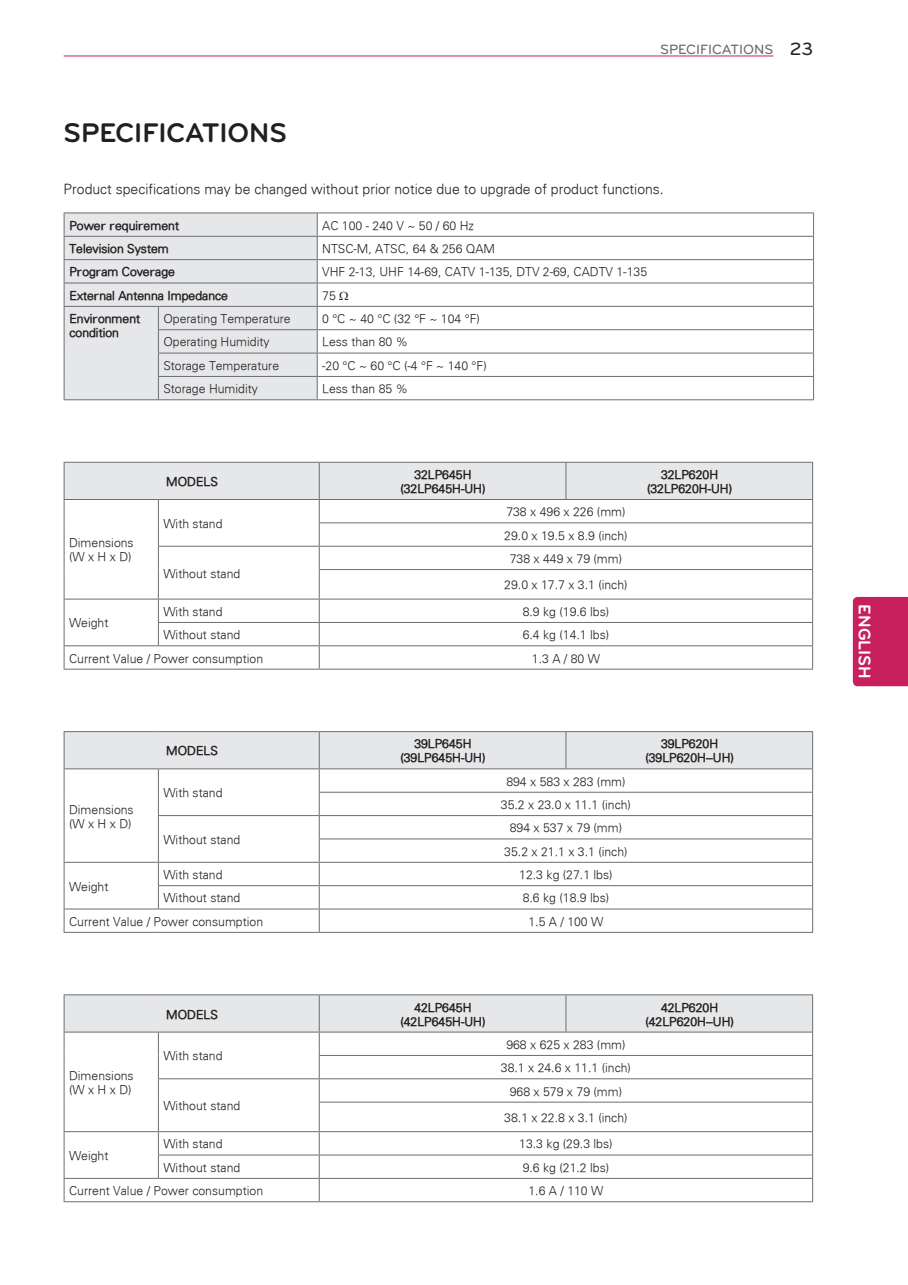
<style>
.page{position:relative;width:908px;height:1285px;background:#fff}
.page>*{position:absolute;margin:0;border:0;box-sizing:border-box;transform-origin:0 0}
.t1{font:700 28px "Bryant LG";color:#231f20}
.t2{font:700 17.5px "Bryant LG";color:#fff}
.t3{font:300 14px "Univers";color:#231f20}
.t4{font:500 14px "Bryant LG";color:#6c6d70}
.t5{font:300 12.25px/23.3px "Univers";color:#231f20;text-align:center}
.t6{font:300 12.25px/14px "Univers";color:#231f20;text-align:center}
.s1{font-size:18.38px;color:#231f20}
</style>
<div class="page">
<div style="left:852px;top:597px;width:55px;height:89px;background:#c8205d"></div>
<hr style="left:64px;top:56px;width:709px;height:1px;background:#c8205d">
<div style="left:65px;top:213px;width:252px;height:186px;background:#e6e7e9"></div>
<hr style="left:64px;top:212px;width:94px;height:1px;background:#6c6d70">
<hr style="left:158px;top:212px;width:159px;height:1px;background:#6c6d70">
<hr style="left:317px;top:212px;width:497px;height:1px;background:#6c6d70">
<hr style="left:64px;top:236px;width:94px;height:1px;background:#6c6d70">
<hr style="left:158px;top:236px;width:159px;height:1px;background:#6c6d70">
<hr style="left:317px;top:236px;width:497px;height:1px;background:#6c6d70">
<hr style="left:64px;top:259px;width:94px;height:1px;background:#6c6d70">
<hr style="left:158px;top:259px;width:159px;height:1px;background:#6c6d70">
<hr style="left:317px;top:259px;width:497px;height:1px;background:#6c6d70">
<hr style="left:64px;top:282px;width:94px;height:1px;background:#6c6d70">
<hr style="left:158px;top:282px;width:159px;height:1px;background:#6c6d70">
<hr style="left:317px;top:282px;width:497px;height:1px;background:#6c6d70">
<hr style="left:64px;top:306px;width:94px;height:1px;background:#6c6d70">
<hr style="left:158px;top:306px;width:159px;height:1px;background:#6c6d70">
<hr style="left:317px;top:306px;width:497px;height:1px;background:#6c6d70">
<hr style="left:158px;top:329px;width:159px;height:1px;background:#6c6d70">
<hr style="left:317px;top:329px;width:497px;height:1px;background:#6c6d70">
<hr style="left:158px;top:352px;width:159px;height:1px;background:#6c6d70">
<hr style="left:317px;top:352px;width:497px;height:1px;background:#6c6d70">
<svg style="left:64px;top:213px;width:1px;height:186px"></svg>
<hr style="left:158px;top:376px;width:159px;height:1px;background:#6c6d70">
<svg style="left:158px;top:307px;width:1px;height:92px"></svg>
<hr style="left:317px;top:376px;width:497px;height:1px;background:#6c6d70">
<svg style="left:317px;top:213px;width:1px;height:186px"></svg>
<svg style="left:813px;top:213px;width:1px;height:186px"></svg>
<hr style="left:64px;top:399px;width:94px;height:1px;background:#6c6d70">
<hr style="left:158px;top:399px;width:159px;height:1px;background:#6c6d70">
<hr style="left:317px;top:399px;width:497px;height:1px;background:#6c6d70">
<svg style="left:64px;top:462px;width:749px;height:206px"></svg>
<hr style="left:64px;top:668px;width:94px;height:1px;background:#6c6d70">
<hr style="left:158px;top:668px;width:161px;height:1px;background:#6c6d70">
<hr style="left:319px;top:668px;width:247px;height:1px;background:#6c6d70">
<hr style="left:566px;top:668px;width:247px;height:1px;background:#6c6d70">
<svg style="left:64px;top:731px;width:749px;height:201px"></svg>
<hr style="left:64px;top:932px;width:94px;height:1px;background:#6c6d70">
<hr style="left:158px;top:932px;width:161px;height:1px;background:#6c6d70">
<hr style="left:319px;top:932px;width:247px;height:1px;background:#6c6d70">
<hr style="left:566px;top:932px;width:247px;height:1px;background:#6c6d70">
<svg style="left:64px;top:994px;width:749px;height:207px"></svg>
<hr style="left:64px;top:1201px;width:94px;height:1px;background:#6c6d70">
<hr style="left:158px;top:1201px;width:161px;height:1px;background:#6c6d70">
<hr style="left:319px;top:1201px;width:247px;height:1px;background:#6c6d70">
<hr style="left:566px;top:1201px;width:247px;height:1px;background:#6c6d70">
<h1 class="t1" style="left:64px;top:115px;width:225px">SPECIFICATIONS</h1>
<p class="t4" style="left:660px;top:41px;width:154px">SPECI FICATIONS <span class="s1">23</span></p>
<p class="t3" style="left:64px;top:180px;width:601px">Product specifications may be changed without prior notice due to upgrade of product functions.</p>
<p class="t6" style="left:69px;top:218px;width:111px">Power requirement</p>
<p class="t5" style="left:322px;top:213px;width:153px">AC 100 - 240 V ~ 50 / 60 Hz</p>
<p class="t6" style="left:69px;top:241px;width:101px">Television System</p>
<p class="t5" style="left:322px;top:237px;width:174px">NTSC-M, ATSC, 64 &amp; 256 QAM</p>
<p class="t6" style="left:69px;top:265px;width:107px">Program Coverage</p>
<p class="t5" style="left:322px;top:260px;width:326px">VHF 2-13, UHF 14-69, CATV 1-135, DTV 2-69, CADTV 1-135</p>
<p class="t6" style="left:69px;top:288px;width:160px">External Antenna Impedance</p>
<p class="t5" style="left:322px;top:283px;width:15px">75</p>
<p class="t6" style="left:69px;top:311px;width:72px;text-align:left">Environment condition</p>
<p class="t5" style="left:163px;top:307px;width:129px">Operating Temperature</p>
<p class="t5" style="left:322px;top:307px;width:159px">0 °C ~ 40 °C (32 °F ~ 104 °F)</p>
<p class="t5" style="left:163px;top:330px;width:108px">Operating Humidity</p>
<p class="t5" style="left:322px;top:330px;width:87px">Less than 80 %</p>
<p class="t5" style="left:163px;top:353px;width:117px">Storage Temperature</p>
<p class="t5" style="left:322px;top:353px;width:166px">-20 °C ~ 60 °C (-4 °F ~ 140 °F)</p>
<p class="t5" style="left:163px;top:377px;width:96px">Storage Humidity</p>
<p class="t5" style="left:322px;top:377px;width:87px">Less than 85 %</p>
<p class="t5" style="left:69px;top:535px;width:66px;line-height:14px;text-align:left">Dimensions (W x H x D)</p>
<p class="t6" style="left:166px;top:474px;width:53px">MODELS</p>
<p class="t6" style="left:400px;top:467px;width:87px">32LP645H (32LP645H-UH)</p>
<p class="t6" style="left:646px;top:467px;width:87px">32LP620H (32LP620H-UH)</p>
<p class="t5" style="left:163px;top:511px;width:61px">With stand</p>
<p class="t5" style="left:504px;top:500px;width:125px;text-align:left">738 x 496 x 226 (mm)<br>29.0 x 19.5 x 8.9 (inch)</p>
<p class="t5" style="left:163px;top:561px;width:78px">Without stand</p>
<p class="t5" style="left:504px;top:545px;width:125px;line-height:26.4px">738 x 449 x 79 (mm)<br>29.0 x 17.7 x 3.1 (inch)</p>
<p class="t5" style="left:163px;top:599px;width:61px">With stand</p>
<p class="t5" style="left:522px;top:599px;width:88px">8.9 kg (19.6 lbs)</p>
<p class="t5" style="left:163px;top:623px;width:78px">Without stand</p>
<p class="t5" style="left:522px;top:623px;width:88px">6.4 kg (14.1 lbs)</p>
<p class="t5" style="left:69px;top:646px;width:196px">Current Value / Power consumption</p>
<p class="t5" style="left:532px;top:646px;width:70px">1.3 A / 80 W</p>
<p class="t5" style="left:69px;top:611px;width:41px">Weight</p>
<p class="t5" style="left:69px;top:802px;width:66px;line-height:14px;text-align:left">Dimensions (W x H x D)</p>
<p class="t6" style="left:166px;top:743px;width:53px">MODELS</p>
<p class="t6" style="left:400px;top:736px;width:87px">39LP645H (39LP645H-UH)</p>
<p class="t6" style="left:645px;top:736px;width:90px">39LP620H (39LP620H--UH)</p>
<p class="t5" style="left:163px;top:781px;width:61px">With stand</p>
<p class="t5" style="left:501px;top:769px;width:132px">894 x 583 x 283 (mm)<br>35.2 x 23.0 x 11.1 (inch)</p>
<p class="t5" style="left:163px;top:827px;width:78px">Without stand</p>
<p class="t5" style="left:504px;top:816px;width:125px">894 x 537 x 79 (mm)<br>35.2 x 21.1 x 3.1 (inch)</p>
<p class="t5" style="left:163px;top:862px;width:61px">With stand</p>
<p class="t5" style="left:519px;top:862px;width:95px">12.3 kg (27.1 lbs)</p>
<p class="t5" style="left:163px;top:886px;width:78px">Without stand</p>
<p class="t5" style="left:522px;top:886px;width:88px">8.6 kg (18.9 lbs)</p>
<p class="t5" style="left:69px;top:909px;width:196px">Current Value / Power consumption</p>
<p class="t5" style="left:528px;top:909px;width:76px">1.5 A / 100 W</p>
<p class="t5" style="left:69px;top:874px;width:41px">Weight</p>
<p class="t5" style="left:69px;top:1068px;width:66px;line-height:14px;text-align:left">Dimensions (W x H x D)</p>
<p class="t6" style="left:166px;top:1006px;width:53px">MODELS</p>
<p class="t6" style="left:400px;top:999px;width:87px">42LP645H (42LP645H-UH)</p>
<p class="t6" style="left:645px;top:999px;width:90px">42LP620H (42LP620H--UH)</p>
<p class="t5" style="left:163px;top:1044px;width:61px">With stand</p>
<p class="t5" style="left:501px;top:1032px;width:132px">968 x 625 x 283 (mm)<br>38.1 x 24.6 x 11.1 (inch)</p>
<p class="t5" style="left:163px;top:1093px;width:78px">Without stand</p>
<p class="t5" style="left:504px;top:1077px;width:125px;line-height:26.4px">968 x 579 x 79 (mm)<br>38.1 x 22.8 x 3.1 (inch)</p>
<p class="t5" style="left:163px;top:1132px;width:61px">With stand</p>
<p class="t5" style="left:519px;top:1132px;width:95px">13.3 kg (29.3 lbs)</p>
<p class="t5" style="left:163px;top:1155px;width:78px">Without stand</p>
<p class="t5" style="left:522px;top:1155px;width:88px">9.6 kg (21.2 lbs)</p>
<p class="t5" style="left:69px;top:1178px;width:196px">Current Value / Power consumption</p>
<p class="t5" style="left:528px;top:1178px;width:76px">1.6 A / 110 W</p>
<p class="t5" style="left:69px;top:1143px;width:41px">Weight</p>
<h2 class="t2" style="left:875px;top:604px;width:76px;rotate:90deg">ENGLISH</h2>
</div>
